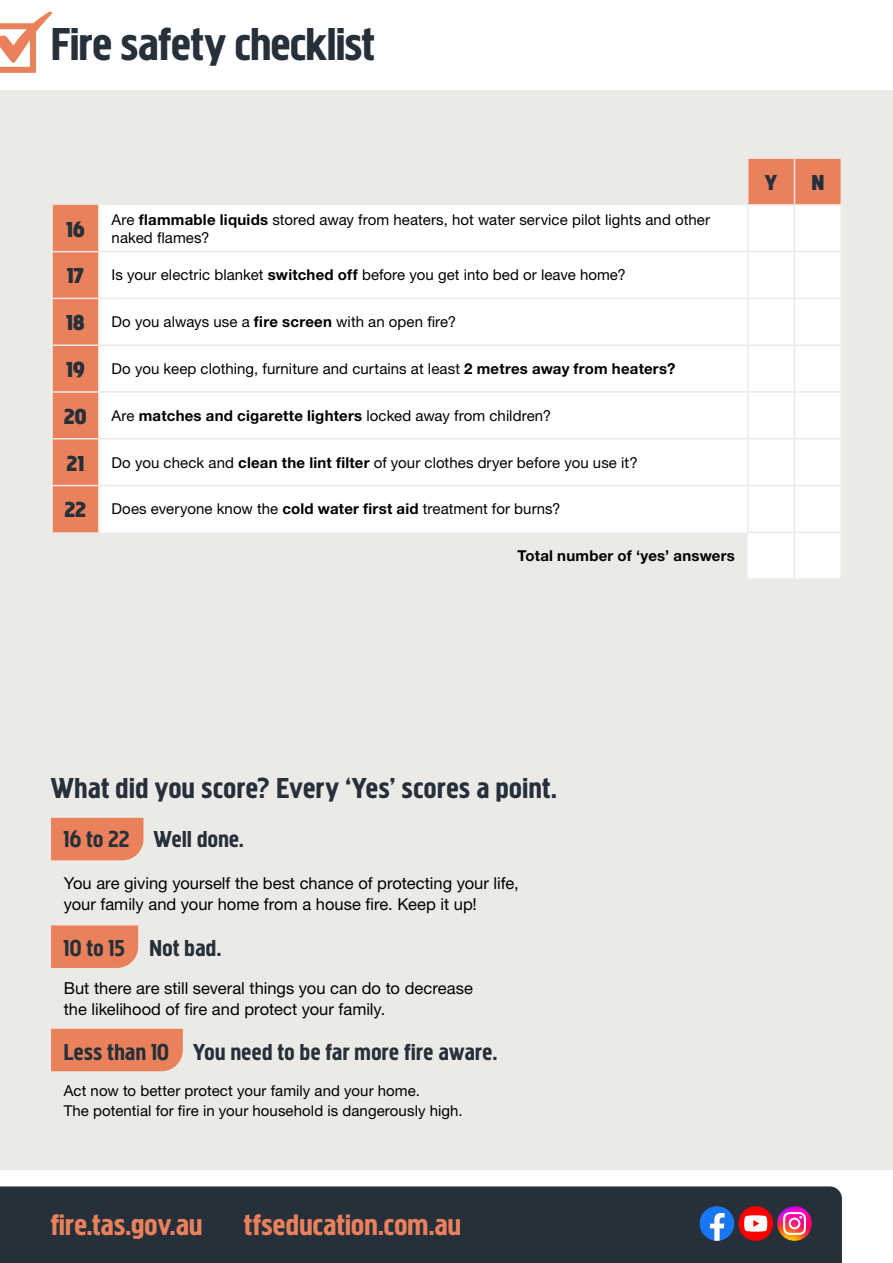
<style>
.page{position:relative;width:893px;height:1263px;background:#fff}
.page>*{position:absolute;margin:0;border:0;box-sizing:border-box;transform-origin:0 0}
.t1{font:48px "Megaphone";color:#26303b}
.t2{font:30.75px "Megaphone";letter-spacing:.01em;color:#eb815b}
.sub_heading_1{font:30px "Megaphone";letter-spacing:.02em;color:#26303b}
.sub_heading_2{font:24px "Megaphone";letter-spacing:.02em;color:#26303b}
.Body{font:700 22.5px "Megaphone";letter-spacing:.015em;color:#26303b}
.Body-2{font:16.5px/21px "Helvetica Neue LT Std";color:#000}
.Body-3{font:15px/18px "Helvetica Neue LT Std";letter-spacing:.005em;color:#000}
.sub_heading_2-2{font:15px/19.5px "Helvetica Neue LT Std";letter-spacing:.005em;color:#000}
.Body-4{font:700 15px "Helvetica Neue LT Std";letter-spacing:.015em;color:#000}
.s1{font-weight:700}
.s2{font-weight:400}
</style>
<div class="page">
<div style="left:0;top:1186px;width:842px;height:77px;background:#26303b"></div>
<img style="left:777px;top:1206px;width:35px;height:35px;border-radius:17px">
<svg style="left:783px;top:1212px;width:23px;height:23px"></svg>
<div style="left:738px;top:1206px;width:35px;height:35px;background:#f00;border-radius:17px"></div>
<svg style="left:744px;top:1215px;width:23px;height:16px"></svg>
<svg style="left:700px;top:1206px;width:34px;height:35px"></svg>
<div style="left:0;top:89px;width:893px;height:1080px;background:#eceae6"></div>
<div style="left:51px;top:818px;width:93px;height:42px;background:#eb815b"></div>
<div style="left:51px;top:925px;width:87px;height:43px;background:#eb815b"></div>
<div style="left:51px;top:1029px;width:132px;height:42px;background:#eb815b"></div>
<svg style="left:0;top:13px;width:52px;height:60px"></svg>
<svg style="left:52px;top:159px;width:788px;height:373px"></svg>
<svg style="left:100px;top:205px;width:740px;height:373px;background:#fcfcfc"></svg>
<hr style="left:51px;top:205px;width:2px;height:46px;background:#eceae6">
<hr style="left:51px;top:251px;width:48px;height:1px;background:#eceae6">
<hr style="left:51px;top:252px;width:2px;height:46px;background:#eceae6">
<hr style="left:51px;top:298px;width:48px;height:1px;background:#eceae6">
<hr style="left:51px;top:299px;width:2px;height:45px;background:#eceae6">
<hr style="left:51px;top:344px;width:48px;height:2px;background:#eceae6">
<hr style="left:51px;top:346px;width:2px;height:45px;background:#eceae6">
<hr style="left:51px;top:391px;width:48px;height:2px;background:#eceae6">
<hr style="left:51px;top:393px;width:2px;height:45px;background:#eceae6">
<hr style="left:51px;top:438px;width:48px;height:1px;background:#eceae6">
<hr style="left:51px;top:439px;width:2px;height:46px;background:#eceae6">
<hr style="left:51px;top:485px;width:48px;height:1px;background:#eceae6">
<hr style="left:51px;top:486px;width:2px;height:46px;background:#eceae6">
<hr style="left:748px;top:251px;width:46px;height:1px;background:#eceae6">
<hr style="left:748px;top:298px;width:46px;height:1px;background:#eceae6">
<hr style="left:748px;top:344px;width:46px;height:2px;background:#eceae6">
<hr style="left:748px;top:391px;width:46px;height:2px;background:#eceae6">
<hr style="left:748px;top:438px;width:46px;height:1px;background:#eceae6">
<hr style="left:748px;top:485px;width:46px;height:1px;background:#eceae6">
<hr style="left:747px;top:531px;width:47px;height:2px;background:#eceae6">
<hr style="left:794px;top:206px;width:1px;height:45px;background:#eceae6">
<hr style="left:794px;top:251px;width:48px;height:1px;background:#eceae6">
<hr style="left:794px;top:252px;width:1px;height:46px;background:#eceae6">
<hr style="left:794px;top:298px;width:48px;height:1px;background:#eceae6">
<hr style="left:794px;top:299px;width:1px;height:45px;background:#eceae6">
<hr style="left:794px;top:344px;width:48px;height:2px;background:#eceae6">
<hr style="left:794px;top:346px;width:1px;height:45px;background:#eceae6">
<hr style="left:794px;top:391px;width:48px;height:2px;background:#eceae6">
<hr style="left:794px;top:393px;width:1px;height:45px;background:#eceae6">
<hr style="left:794px;top:438px;width:48px;height:1px;background:#eceae6">
<hr style="left:794px;top:439px;width:1px;height:46px;background:#eceae6">
<hr style="left:794px;top:485px;width:48px;height:1px;background:#eceae6">
<hr style="left:794px;top:486px;width:1px;height:45px;background:#eceae6">
<hr style="left:794px;top:531px;width:48px;height:2px;background:#eceae6">
<hr style="left:794px;top:533px;width:1px;height:45px;background:#eceae6">
<hr style="left:98px;top:205px;width:2px;height:46px;background:#eceae6">
<hr style="left:747px;top:206px;width:1px;height:45px;background:#eceae6">
<hr style="left:99px;top:251px;width:649px;height:1px;background:#eceae6">
<hr style="left:98px;top:252px;width:2px;height:46px;background:#eceae6">
<hr style="left:747px;top:252px;width:1px;height:46px;background:#eceae6">
<hr style="left:99px;top:298px;width:649px;height:1px;background:#eceae6">
<hr style="left:98px;top:299px;width:2px;height:45px;background:#eceae6">
<hr style="left:747px;top:299px;width:1px;height:45px;background:#eceae6">
<hr style="left:99px;top:344px;width:649px;height:2px;background:#eceae6">
<hr style="left:98px;top:346px;width:2px;height:45px;background:#eceae6">
<hr style="left:747px;top:346px;width:1px;height:45px;background:#eceae6">
<hr style="left:99px;top:391px;width:649px;height:2px;background:#eceae6">
<hr style="left:98px;top:393px;width:2px;height:45px;background:#eceae6">
<hr style="left:747px;top:393px;width:1px;height:45px;background:#eceae6">
<hr style="left:99px;top:438px;width:649px;height:1px;background:#eceae6">
<hr style="left:98px;top:439px;width:2px;height:46px;background:#eceae6">
<hr style="left:747px;top:439px;width:1px;height:46px;background:#eceae6">
<hr style="left:99px;top:485px;width:649px;height:1px;background:#eceae6">
<hr style="left:98px;top:486px;width:2px;height:46px;background:#eceae6">
<hr style="left:747px;top:486px;width:1px;height:45px;background:#eceae6">
<hr style="left:747px;top:159px;width:1px;height:45px;background:#eceae6">
<hr style="left:794px;top:159px;width:1px;height:45px;background:#eceae6">
<hr style="left:747px;top:204px;width:47px;height:2px;background:#eceae6">
<hr style="left:794px;top:204px;width:48px;height:2px;background:#eceae6">
<h1 class="t1" style="left:51px;top:15px;width:325px">Fire safety checklist</h1>
<p class="Body" style="left:66px;top:216px;width:20px">16</p>
<p class="Body-3" style="left:112px;top:210px;width:600px">Are <span class="s1">flammable liquids</span> stored away from heaters, hot water service pilot lights and other naked flames?</p>
<p class="Body" style="left:67px;top:263px;width:18px">17</p>
<p class="Body-3" style="left:112px;top:266px;width:516px">Is your electric blanket <span class="s1">switched off</span> before you get into bed or leave home?</p>
<p class="Body" style="left:66px;top:310px;width:20px">18</p>
<p class="Body-3" style="left:112px;top:313px;width:346px">Do you always use a <span class="s1">fire screen</span> with an open fire?</p>
<p class="Body" style="left:66px;top:356px;width:20px">19</p>
<p class="Body-3" style="left:112px;top:359px;width:565px">Do you keep clothing, furniture and curtains at least <span class="s1">2 metres away from heaters?</span></p>
<p class="Body" style="left:64px;top:403px;width:24px">20</p>
<p class="Body-4" style="left:112px;top:406px;width:441px"><span class="s2">Are</span> matches and cigarette lighters <span class="s2">locked away from children?</span></p>
<p class="Body" style="left:67px;top:450px;width:19px">21</p>
<p class="Body-3" style="left:112px;top:453px;width:528px">Do you check and <span class="s1">clean the lint filter</span> of your clothes dryer before you use it?</p>
<p class="Body" style="left:65px;top:497px;width:23px">22</p>
<p class="Body-3" style="left:112px;top:500px;width:451px">Does everyone know the <span class="s1">cold water first aid</span> treatment for burns?</p>
<p class="Body-4" style="left:517px;top:546px;width:219px">Total number of ‘yes’ answers</p>
<p class="Body" style="left:765px;top:169px;width:13px">Y</p>
<p class="Body" style="left:812px;top:169px;width:14px">N</p>
<p class="sub_heading_1" style="left:51px;top:769px;width:507px">What did you score? Every ‘Yes’ scores a point.</p>
<p class="sub_heading_2" style="left:64px;top:825px;width:181px">16 to 22 Well done.</p>
<p class="Body-2" style="left:64px;top:873px;width:456px">You are giving yourself the best chance of protecting your life, your family and your home from a house fire. Keep it up!</p>
<p class="sub_heading_2" style="left:64px;top:933px;width:159px">10 to 15 Not bad.</p>
<p class="Body-2" style="left:64px;top:977px;width:411px">But there are still several things you can do to decrease the likelihood of fire and protect your family.</p>
<p class="sub_heading_2" style="left:64px;top:1037px;width:435px">Less than 10 You need to be far more fire aware.</p>
<p class="sub_heading_2-2" style="left:64px;top:1081px;width:400px">Act now to better protect your family and your home.<br>The potential for fire in your household is dangerously high.</p>
<h2 class="t2" style="left:51px;top:1206px;width:153px">fire.tas.gov.au</h2>
<h2 class="t2" style="left:244px;top:1206px;width:218px">tfseducation.com.au</h2>
</div>
